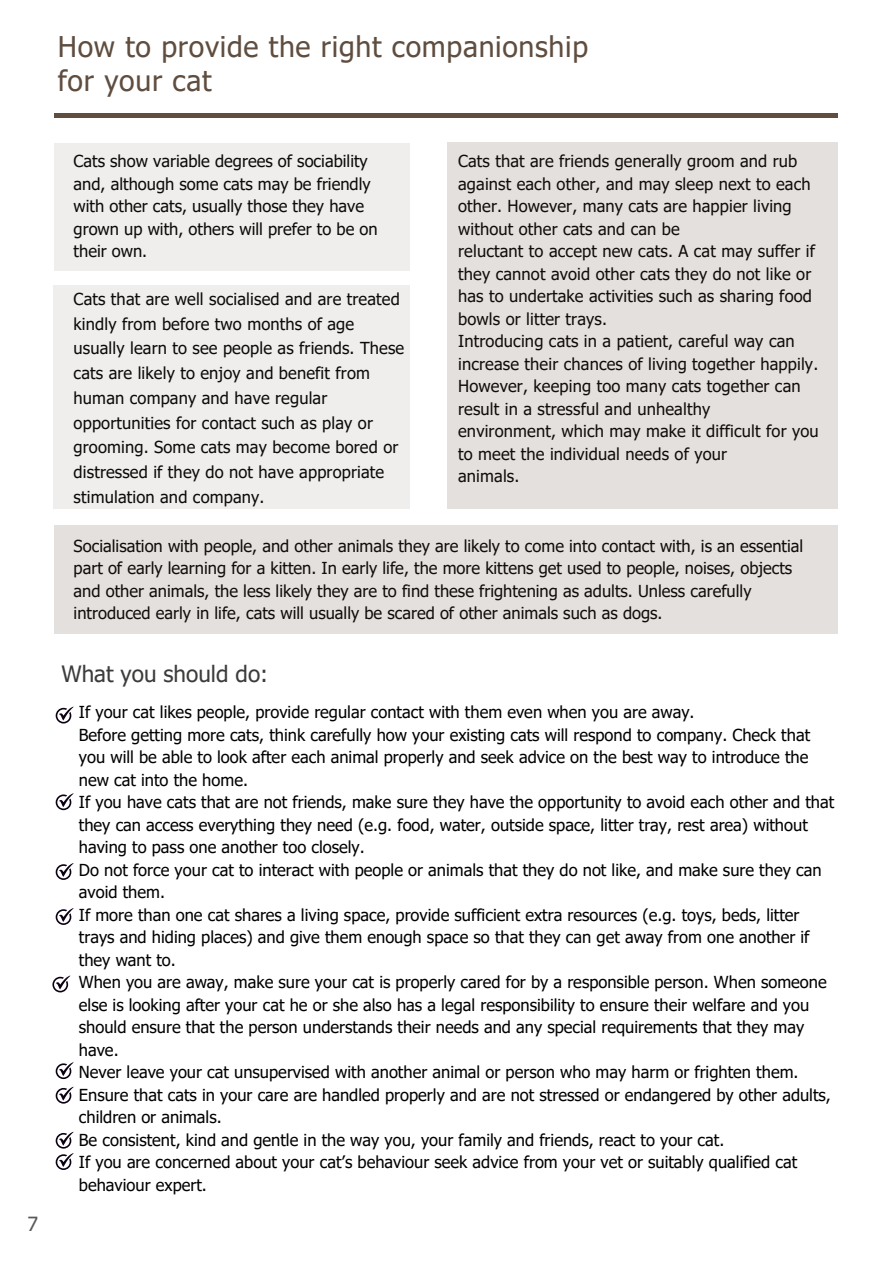
<style>
.page{position:relative;width:894px;height:1264px;background:#fff}
.page>*{position:absolute;margin:0;border:0;box-sizing:border-box;transform-origin:0 0}
.t1{font:28.5px/33.8px "Tahoma";letter-spacing:.025em;color:#5f4d3f}
.t2{font:22.5px "Tahoma";color:#3c3c3b}
.t3{font:19.5px "Tahoma";color:#58585a}
.t4{font:16.5px/22.5px "Tahoma";color:#000}
</style>
<div class="page">
<hr style="left:54px;top:114px;width:783px;height:4px;background:#5f4d3f">
<div style="left:54px;top:143px;width:356px;height:127px;background:#efeeec"></div>
<div style="left:53px;top:285px;width:356px;height:223px;background:#efeeec"></div>
<div style="left:446px;top:143px;width:391px;height:365px;background:#e4e0de"></div>
<div style="left:54px;top:525px;width:783px;height:108px;background:#e4e0de"></div>
<svg style="left:56px;top:706px;width:18px;height:17px"></svg>
<svg style="left:56px;top:793px;width:18px;height:17px"></svg>
<svg style="left:56px;top:863px;width:18px;height:17px"></svg>
<svg style="left:56px;top:908px;width:18px;height:16px"></svg>
<svg style="left:52px;top:975px;width:18px;height:17px"></svg>
<svg style="left:56px;top:1062px;width:18px;height:17px"></svg>
<svg style="left:56px;top:1086px;width:18px;height:17px"></svg>
<svg style="left:56px;top:1131px;width:18px;height:38px"></svg>
<h1 class="t1" style="left:58px;top:29px;width:531px">How to provide the right companionship for your cat</h1>
<p class="t3" style="left:27px;top:1211px;width:12px">7</p>
<p class="t4" style="left:74px;top:149px;width:305px">Cats show variable degrees of sociability and, although some cats may be friendly with other cats, usually those they have grown up with, others will prefer to be on their own.</p>
<p class="t4" style="left:458px;top:149px;width:362px">Cats that are friends generally groom and rub against each other, and may sleep next to each other. However, many cats are happier living without other cats and can be<br>reluctant to accept new cats. A cat may suffer if they cannot avoid other cats they do not like or has to undertake activities such as sharing food bowls or litter trays.<br>Introducing cats in a patient, careful way can increase their chances of living together happily.<br>However, keeping too many cats together can result in a stressful and unhealthy<br>environment, which may make it difficult for you to meet the individual needs of your<br>animals.</p>
<p class="t4" style="left:74px;top:286px;width:332px;line-height:24.8px">Cats that are well socialised and are treated kindly from before two months of age usually learn to see people as friends. These cats are likely to enjoy and benefit from human company and have regular opportunities for contact such as play or grooming. Some cats may become bored or distressed if they do not have appropriate stimulation and company.</p>
<p class="t4" style="left:74px;top:533px;width:731px">Socialisation with people, and other animals they are likely to come into contact with, is an essential part of early learning for a kitten. In early life, the more kittens get used to people, noises, objects and other animals, the less likely they are to find these frightening as adults. Unless carefully introduced early in life, cats will usually be scared of other animals such as dogs.</p>
<h2 class="t2" style="left:61px;top:660px;width:208px">What you should do:</h2>
<p class="t4" style="left:79px;top:700px;width:756px">If your cat likes people, provide regular contact with them even when you are away.<br>Before getting more cats, think carefully how your existing cats will respond to company. Check that you will be able to look after each animal properly and seek advice on the best way to introduce the new cat into the home.<br>If you have cats that are not friends, make sure they have the opportunity to avoid each other and that they can access everything they need (e.g. food, water, outside space, litter tray, rest area) without having to pass one another too closely.<br>Do not force your cat to interact with people or animals that they do not like, and make sure they can avoid them.<br>If more than one cat shares a living space, provide sufficient extra resources (e.g. toys, beds, litter trays and hiding places) and give them enough space so that they can get away from one another if they want to.<br>When you are away, make sure your cat is properly cared for by a responsible person. When someone else is looking after your cat he or she also has a legal responsibility to ensure their welfare and you should ensure that the person understands their needs and any special requirements that they may have.<br>Never leave your cat unsupervised with another animal or person who may harm or frighten them.<br>Ensure that cats in your care are handled properly and are not stressed or endangered by other adults, children or animals.<br>Be consistent, kind and gentle in the way you, your family and friends, react to your cat.<br>If you are concerned about your cat’s behaviour seek advice from your vet or suitably qualified cat behaviour expert.</p>
</div>
